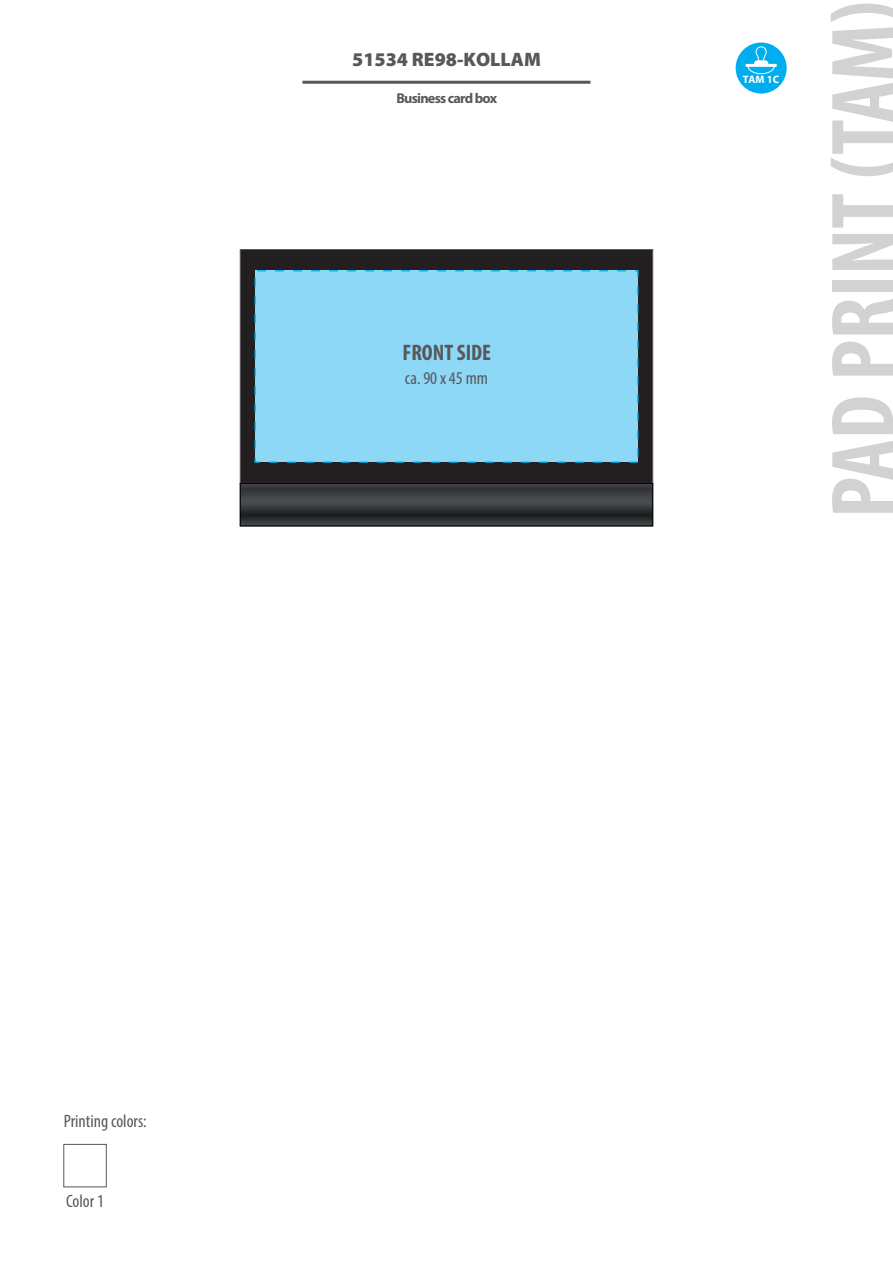
<style>
.page{position:relative;width:893px;height:1263px;background:#fff}
.page>*{position:absolute;margin:0;border:0;box-sizing:border-box;transform-origin:0 0}
.t1{font:700 condensed 90px "Myriad Pro";color:#d1d2d4}
.t2{font:700 condensed 22.5px "Myriad Pro";color:#57585a}
.t3{font:900 19.5px "Myriad Pro";color:#57585a}
.t4{font:condensed 18px "Myriad Pro";color:#57585a}
.t5{font:700 14.25px "Myriad Pro";letter-spacing:-.055em;color:#57585a}
.t6{font:700 10.8px "Myriad Pro";color:#fff}
</style>
<div class="page">
<hr style="left:302px;top:81px;width:288px;height:3px;background:#57585a">
<div style="left:240px;top:249px;width:413px;height:235px;background:#231f20;border:1px solid #57585a"></div>
<svg style="left:240px;top:483px;width:413px;height:43px;background:#343739"></svg>
<div style="left:255px;top:271px;width:383px;height:191px;background:#8dd7f7"></div>
<div style="left:736px;top:43px;width:51px;height:51px;background:#00aeef;border-radius:50%"></div>
<svg style="left:746px;top:46px;width:31px;height:28px"></svg>
<div style="left:254px;top:270px;width:384px;height:193px;border:1px dashed #00aeef"></div>
<div style="left:63px;top:1144px;width:44px;height:43px;border:1px solid #57585a"></div>
<p class="t3" style="left:352px;top:47px;width:190px">51534 RE98-KOLLAM</p>
<p class="t5" style="left:396px;top:89px;width:102px">Business card box</p>
<p class="t2" style="left:403px;top:339px;width:90px">FRONT SIDE</p>
<p class="t4" style="left:405px;top:367px;width:84px">ca. 90 x 45 mm</p>
<p class="t6" style="left:743px;top:73px;width:38px">TAM 1C</p>
<h1 class="t1" style="left:807px;top:518px;width:519px;rotate:-90deg">PAD PRINT (TAM)</h1>
<p class="t4" style="left:64px;top:1110px;width:84px">Printing colors:</p>
<p class="t4" style="left:66px;top:1190px;width:39px">Color 1</p>
</div>
